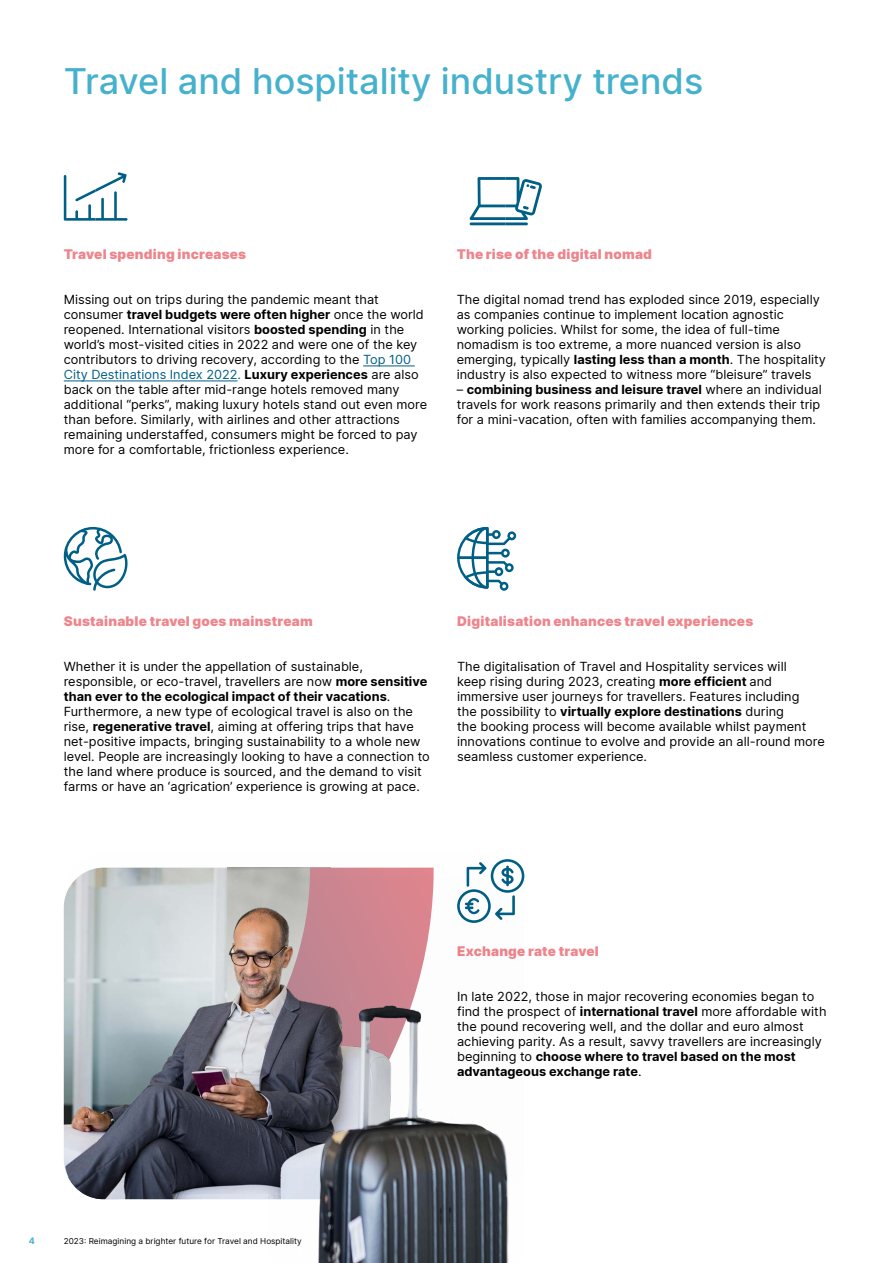
<style>
.page{position:relative;width:893px;height:1263px;background:#fff}
.page>*{position:absolute;margin:0;border:0;box-sizing:border-box;transform-origin:0 0}
.t1{font:500 36px "Inter";color:#45b1cc}
.t2{font:900 13.5px "Inter";letter-spacing:.015em;color:#ee858d}
.t3{font:12.75px/15px "Inter";color:#000}
.t4{font:700 9px "Inter";color:#45b1cc}
.t5{font:8.25px "Inter";color:#000}
.s1{font-weight:700}
.s2{color:#005f85}
</style>
<div class="page">
<hr style="left:363px;top:365px;width:52px;height:1px;background:#005f85">
<hr style="left:64px;top:380px;width:174px;height:1px;background:#005f85">
<svg style="left:64px;top:172px;width:64px;height:49px"></svg>
<svg style="left:64px;top:527px;width:64px;height:64px"></svg>
<svg style="left:470px;top:177px;width:72px;height:48px"></svg>
<svg style="left:457px;top:527px;width:59px;height:64px"></svg>
<img style="left:65px;top:859px;width:460px;height:340px">
<img style="left:267px;top:876px;width:258px;height:387px">
<h1 class="t1" style="left:64px;top:55px;width:641px">Travel and hospitality industry trends</h1>
<p class="t2" style="left:64px;top:244px;width:184px">Travel spending increases</p>
<p class="t3" style="left:64px;top:291px;width:365px">Missing out on trips during the pandemic meant that consumer <span class="s1">travel budgets were often higher</span> once the world reopened. International visitors <span class="s1">boosted spending</span> in the world’s most-visited cities in 2022 and were one of the key contributors to driving recovery, according to the <span class="s2">Top 100<br>City Destinations Index 2022.</span> <span class="s1">Luxury experiences</span> are also back on the table after mid-range hotels removed many additional “perks”, making luxury hotels stand out even more than before. Similarly, with airlines and other attractions remaining understaffed, consumers might be forced to pay more for a comfortable, frictionless experience.</p>
<p class="t2" style="left:457px;top:244px;width:197px">The rise of the digital nomad</p>
<p class="t3" style="left:457px;top:291px;width:371px">The digital nomad trend has exploded since 2019, especially as companies continue to implement location agnostic working policies. Whilst for some, the idea of full-time nomadism is too extreme, a more nuanced version is also emerging, typically <span class="s1">lasting less than a month</span>. The hospitality industry is also expected to witness more “bleisure” travels</p>
<p class="t3" style="left:457px;top:381px;width:367px">– <span class="s1">combining business and leisure travel</span> where an individual travels for work reasons primarily and then extends their trip for a mini-vacation, often with families accompanying them.</p>
<p class="t2" style="left:64px;top:611px;width:251px">Sustainable travel goes mainstream</p>
<p class="t3" style="left:64px;top:659px;width:368px">Whether it is under the appellation of sustainable, responsible, or eco-travel, travellers are now <span class="s1">more sensitive than ever to the ecological impact of their vacations</span>.<br>Furthermore, a new type of ecological travel is also on the rise, <span class="s1">regenerative travel</span>, aiming at offering trips that have net-positive impacts, bringing sustainability to a whole new level. People are increasingly looking to have a connection to the land where produce is sourced, and the demand to visit farms or have an ‘agrication’ experience is growing at pace.</p>
<p class="t2" style="left:457px;top:611px;width:298px">Digitalisation enhances travel experiences</p>
<p class="t3" style="left:457px;top:659px;width:369px">The digitalisation of Travel and Hospitality services will<br>keep rising during 2023, creating <span class="s1">more efficient</span> and immersive user journeys for travellers. Features including<br>the possibility to <span class="s1">virtually explore destinations</span> during<br>the booking process will become available whilst payment innovations continue to evolve and provide an all-round more seamless customer experience.</p>
<p class="t2" style="left:457px;top:941px;width:143px">Exchange rate travel</p>
<p class="t3" style="left:457px;top:989px;width:371px">In late 2022, those in major recovering economies began to find the prospect of <span class="s1">international travel</span> more affordable with the pound recovering well, and the dollar and euro almost achieving parity. As a result, savvy travellers are increasingly beginning to <span class="s1">choose where to travel based on the most advantageous exchange rate</span>.</p>
<p class="t4" style="left:29px;top:1234px;width:8px">4</p>
<p class="t5" style="left:64px;top:1234px;width:239px">2023: Reimagining a brighter future for Travel and Hospitality</p>
</div>
